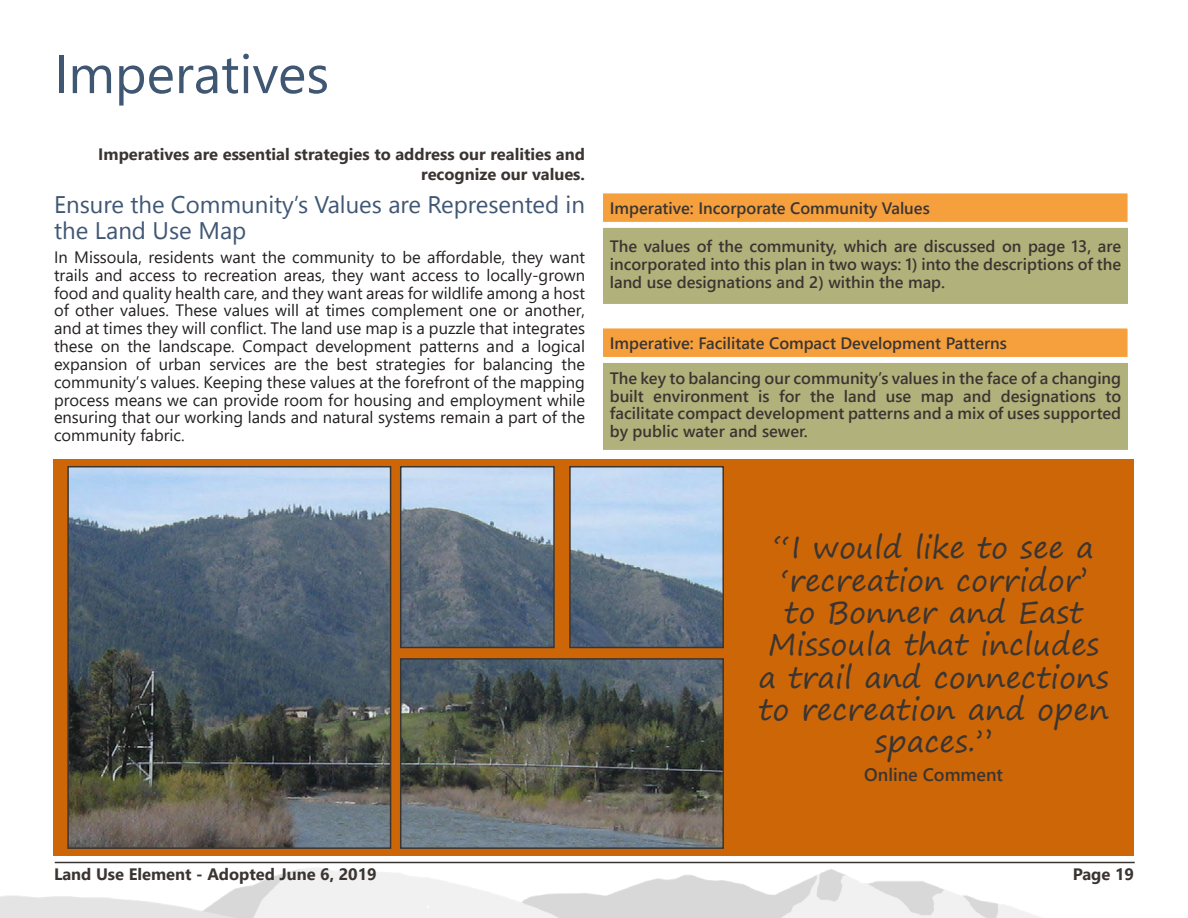
<style>
.page{position:relative;width:1188px;height:918px;background:#fff}
.page>*{position:absolute;margin:0;border:0;box-sizing:border-box;transform-origin:0 0}
.Chapter_Heading{font:54px "Segoe UI Historic";color:#405774}
.Box_Qoute_Text{font:30px/32.4px "Segoe Print";color:#3b3532;text-align:center}
.Heading_1{font:24px/26px "Segoe UI Historic";color:#405774}
.Heading_4{font:600 18px "Segoe UI";color:#3b3532}
.t1{font:16.5px/17.9px "Segoe UI";color:#231f20;text-align:justify}
.Values_and_Ideas_tex{font:600 16.5px/17.9px "Segoe UI";color:#3b3532;text-align:justify}
.Footer_Text{font:700 16.5px/19.8px "Segoe UI";color:#3b3532;text-align:right}
</style>
<div class="page">
<img style="left:1px;top:459px;width:1134px;height:459px">
<hr style="left:55px;top:862px;width:1080px;height:1px;background:#3b3532">
<div style="left:54px;top:459px;width:1080px;height:397px;background:#cd6607"></div>
<svg style="left:67px;top:466px;width:657px;height:383px;background:#676e71"></svg>
<div style="left:600px;top:221px;width:531px;height:86px;background:#b1b17b"></div>
<div style="left:597px;top:218px;width:537px;height:92px;border:6px solid #fff"></div>
<div style="left:600px;top:190px;width:531px;height:35px;background:#f6a03d"></div>
<div style="left:597px;top:187px;width:537px;height:41px;border:6px solid #fff"></div>
<div style="left:600px;top:356px;width:531px;height:97px;background:#b1b17b"></div>
<div style="left:597px;top:353px;width:537px;height:103px;border:6px solid #fff"></div>
<div style="left:600px;top:325px;width:531px;height:35px;background:#f6a03d"></div>
<div style="left:597px;top:322px;width:537px;height:41px;border:6px solid #fff"></div>
<p class="Chapter_Heading" style="left:54px;top:43px;width:277px">Imperatives</p>
<p class="Footer_Text" style="left:98px;top:143px;width:488px">Imperatives are essential strategies to address our realities and recognize our values.</p>
<p class="Heading_1" style="left:54px;top:191px;width:533px">Ensure the Community’s Values are Represented in the Land Use Map</p>
<p class="t1" style="left:54px;top:247px;width:533px">In Missoula, residents want the community to be affordable, they want trails and access to recreation areas, they want access to locally-grown food and quality health care, and they want areas for wildlife among a host of other values. These values will at times complement one or another, and at times they will conflict. The land use map is a puzzle that integrates these on the landscape. Compact development patterns and a logical expansion of urban services are the best strategies for balancing the community’s values. Keeping these values at the forefront of the mapping process means we can provide room for housing and employment while ensuring that our working lands and natural systems remain a part of the community fabric.</p>
<p class="Values_and_Ideas_tex" style="left:610px;top:198px;width:322px">Imperative: Incorporate Community Values</p>
<p class="Values_and_Ideas_tex" style="left:610px;top:236px;width:513px">The values of the community, which are discussed on page 13, are incorporated into this plan in two ways: 1) into the descriptions of the land use designations and 2) within the map.</p>
<p class="Values_and_Ideas_tex" style="left:610px;top:333px;width:399px">Imperative: Facilitate Compact Development Patterns</p>
<p class="Values_and_Ideas_tex" style="left:610px;top:368px;width:513px">The key to balancing our community’s values in the face of a changing built environment is for the land use map and designations to facilitate compact development patterns and a mix of uses supported by public water and sewer.</p>
<p class="Box_Qoute_Text" style="left:758px;top:531px;width:352px">“I would like to see a ‘recreation corridor’<br>to Bonner and East<br>Missoula that includes a trail and connections to recreation and open spaces.”</p>
<p class="Heading_4" style="left:864px;top:757px;width:140px">Online Comment</p>
<p class="Footer_Text" style="left:54px;top:863px;width:324px">Land Use Element - Adopted June 6, 2019</p>
<p class="Footer_Text" style="left:1073px;top:863px;width:63px">Page 19</p>
</div>
